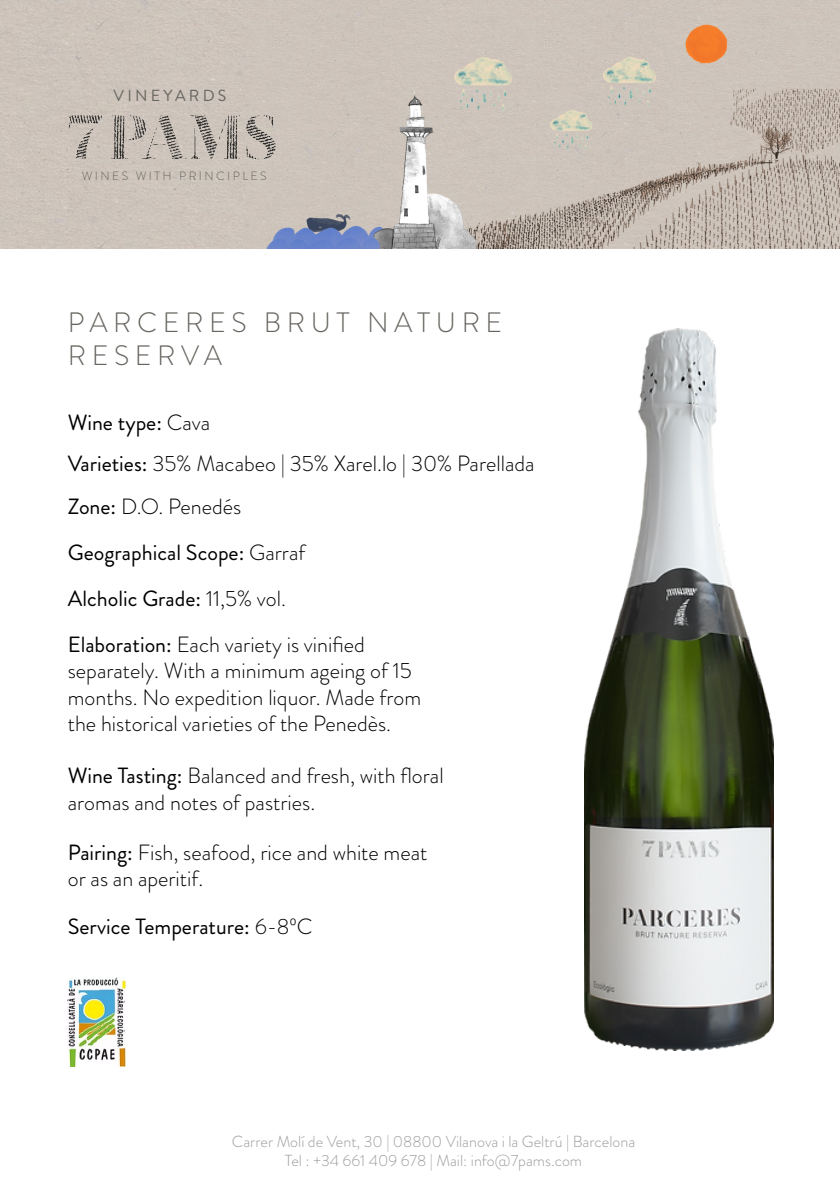
<style>
.page{position:relative;width:840px;height:1191px;background:#fff}
.page>*{position:absolute;margin:0;border:0;box-sizing:border-box;transform-origin:0 0}
.t1{font:300 28px/33.6px "Brandon Grotesque";letter-spacing:.2em;color:#686560}
.t2{font:300 22px/26.4px "Brandon Grotesque";color:#000}
.t3{font:22px/45.8px "Brandon Grotesque";color:#000}
.t4{font:300 16px/19.2px "Brandon Grotesque";color:#9d9d9c;text-align:center}
.t5{font:16px "Brandon Grotesque";letter-spacing:.2em;color:#686560}
.t6{font:300 12px "Brandon Grotesque";letter-spacing:.2em;color:#686560}
.s1{font-weight:400}
.s2{font-weight:300}
</style>
<div class="page">
<img style="left:68px;top:977px;width:57px;height:89px">
<img style="left:0;top:0;width:839px;height:249px">
<img style="left:55px;top:107px;width:236px;height:62px">
<img style="left:584px;top:328px;width:189px;height:722px">
<p class="t5" style="left:113px;top:84px;width:114px">VINEYARDS</p>
<p class="t6" style="left:82px;top:167px;width:186px">WINES WITH PRINCIPLES</p>
<p class="t1" style="left:68px;top:305px;width:436px">PARCERES BRUT NATURE<br>RESERVA</p>
<p class="t2" style="left:68px;top:401px;width:468px;line-height:42px"><span class="s1">Wine type:</span> Cava<br><span class="s1">Varieties:</span> 35% Macabeo | 35% Xarel.lo | 30% Parellada<br><span class="s1">Zone:</span> D.O. Penedés</p>
<p class="t3" style="left:68px;top:530px;width:298px">Geographical Scope: <span class="s2">Garraf<br></span>Alcholic Grade: <span class="s2">11,5% vol.<br></span>Elaboration: <span class="s2">Each variety is vinified</span></p>
<p class="t2" style="left:68px;top:657px;width:354px">separately. With a minimum ageing of 15 months. No expedition liquor. Made from the historical varieties of the Penedès.</p>
<p class="t2" style="left:68px;top:762px;width:377px"><span class="s1">Wine Tasting:</span> Balanced and fresh, with floral aromas and notes of pastries.</p>
<p class="t2" style="left:68px;top:839px;width:361px"><span class="s1">Pairing:</span> Fish, seafood, rice and white meat or as an aperitif.</p>
<p class="t3" style="left:68px;top:903px;width:246px">Service Temperature: <span class="s2">6-8ºC</span></p>
<p class="t4" style="left:232px;top:1131px;width:404px">Carrer Molí de Vent, 30 | 08800 Vilanova i la Geltrú | Barcelona<br>Tel : +34 661 409 678 | Mail: info@7pams.com</p>
</div>
